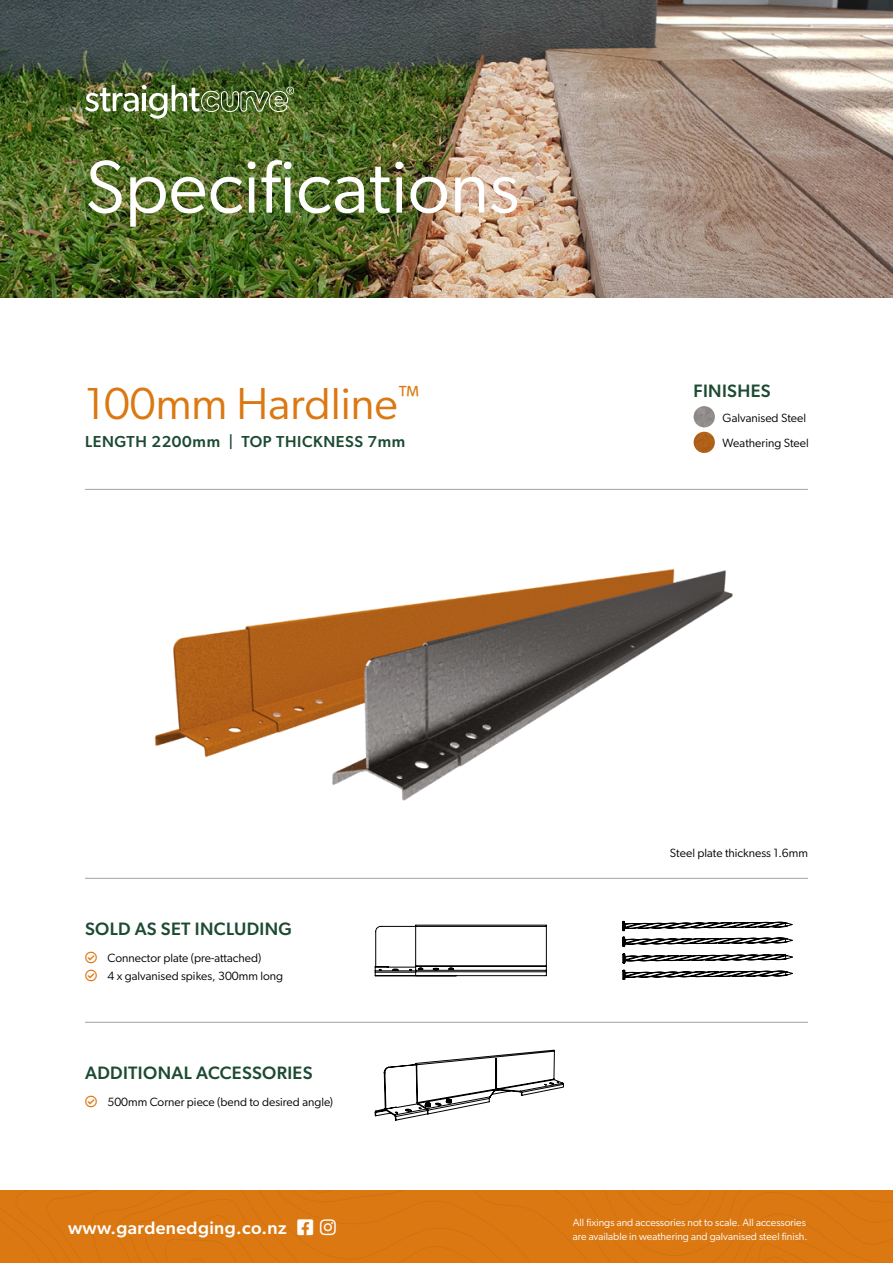
<style>
.page{position:relative;width:893px;height:1263px;background:#fff}
.page>*{position:absolute;margin:0;border:0;box-sizing:border-box;transform-origin:0 0}
.t1{font:75px "Gibson";color:#fff}
.t2{font:45px "Gibson";color:#db7812}
.t3{font:500 18px "Gibson";letter-spacing:.02em;color:#1c4a32}
.t4{font:500 18px "Gibson";letter-spacing:.02em;color:#fff}
.t5{font:500 15.9px "Gibson";letter-spacing:.04em;color:#1c4a32}
.t6{font:12px/18px "Gibson";color:#000}
.t7{font:10.5px/13.5px "Gibson";color:#fff}
</style>
<div class="page">
<img style="left:0;top:0;width:893px;height:298px">
<hr style="left:85px;top:1022px;width:723px;height:1px;background:#a1a2a5">
<hr style="left:85px;top:489px;width:723px;height:1px;background:#a1a2a5">
<img style="left:85px;top:85px;width:209px;height:34px">
<img style="left:154px;top:568px;width:579px;height:233px">
<hr style="left:85px;top:878px;width:723px;height:1px;background:#a1a2a5">
<img style="left:694px;top:432px;width:21px;height:21px;border-radius:11px">
<img style="left:694px;top:406px;width:21px;height:21px;border-radius:11px">
<svg style="left:375px;top:1050px;width:189px;height:70px"></svg>
<svg style="left:622px;top:953px;width:171px;height:10px"></svg>
<svg style="left:622px;top:937px;width:171px;height:10px"></svg>
<svg style="left:622px;top:921px;width:171px;height:10px"></svg>
<svg style="left:622px;top:970px;width:171px;height:10px"></svg>
<svg style="left:375px;top:925px;width:172px;height:51px"></svg>
<div style="left:0;top:1191px;width:893px;height:72px;background:#db7812"></div>
<h1 class="t1" style="left:85px;top:142px;width:436px">Specifications</h1>
<h2 class="t2" style="left:85px;top:376px;width:336px">100mm Hardline<sup>™</sup></h2>
<h3 class="t5" style="left:85px;top:432px;width:322px">LENGTH 2200mm | TOP THICKNESS 7mm</h3>
<h3 class="t3" style="left:694px;top:380px;width:79px">FINISHES</h3>
<p class="t6" style="left:722px;top:408px;width:85px">Galvanised Steel</p>
<p class="t6" style="left:722px;top:434px;width:88px">Weathering Steel</p>
<h3 class="t3" style="left:85px;top:918px;width:208px">SOLD AS SET INCLUDING</h3>
<p class="t6" style="left:108px;top:948px;width:177px">Connector plate (pre-attached)<br>4 x galvanised spikes, 300mm long</p>
<h3 class="t3" style="left:85px;top:1062px;width:229px">ADDITIONAL ACCESSORIES</h3>
<p class="t6" style="left:108px;top:1092px;width:227px">500mm Corner piece (bend to desired angle)</p>
<p class="t6" style="left:670px;top:843px;width:139px">Steel plate thickness 1.6mm</p>
<h3 class="t4" style="left:68px;top:1216px;width:247px">www.gardenedging.co.nz □□▲❑◆</h3>
<p class="t7" style="left:573px;top:1216px;width:236px">All fixings and accessories not to scale. All accessories are available in weathering and galvanised steel finish.</p>
</div>
